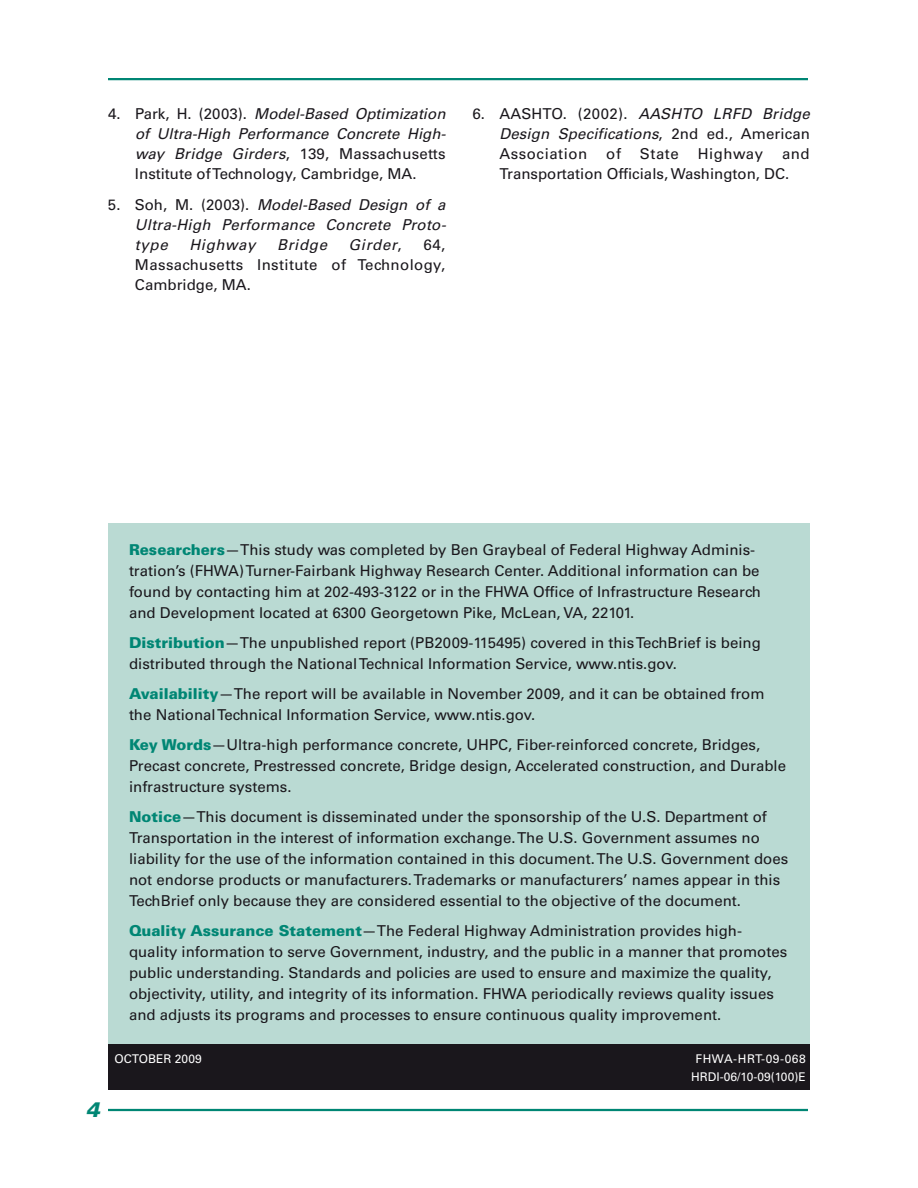
<style>
.page{position:relative;width:918px;height:1188px;background:#fff}
.page>*{position:absolute;margin:0;border:0;box-sizing:border-box;transform-origin:0 0}
.t1{font:italic 900 21px "Univers LT Std";color:#008674}
.t2{font:15px/21px "Univers LT Std";color:#1a171c}
.t3{font:italic 15px/20.1px "Univers LT Std";color:#1a171c;text-align:justify}
.t4{font:italic 15px "Univers LT Std";letter-spacing:.045em;color:#1a171c}
.t5{font:15px "Univers LT Std";letter-spacing:.035em;color:#1a171c}
.t6{font:12px/18px "Univers LT Std";letter-spacing:.005em;color:#fff;text-align:center}
.s1{font-style:normal}
.s2{font-style:italic}
.s3{font-weight:900;color:#008674}
</style>
<div class="page">
<hr style="left:108px;top:1109px;width:700px;height:2px;background:#008674">
<hr style="left:108px;top:78px;width:700px;height:2px;background:#008674">
<div style="left:108px;top:523px;width:702px;height:532px;background:#badad3"></div>
<div style="left:108px;top:1045px;width:702px;height:45px;background:#1a171c"></div>
<p class="t3" style="left:135px;top:104px;width:312px;text-indent:-27px"><span class="s1">4. Park, H. (2003).</span> Model-Based Optimization of Ultra-High Performance Concrete High&shy;way Bridge Girders<span class="s1">, 139, Massachusetts Institute of Technology, Cambridge, MA.</span></p>
<p class="t3" style="left:135px;top:195px;width:313px;text-indent:-27px"><span class="s1">5. Soh, M. (2003).</span> Model-Based Design of a Ultra-High Performance Concrete Proto&shy;type</p>
<p class="t4" style="left:189px;top:236px;width:68px">Highway</p>
<p class="t3" style="left:277px;top:235px;width:51px">Bridge</p>
<p class="t3" style="left:349px;top:235px;width:55px">Girder<span class="s1">,</span></p>
<p class="t2" style="left:135px;top:235px;width:312px;line-height:20.1px;text-align:justify;text-indent:288px">64, Massachusetts Institute of Technology, Cambridge, MA.</p>
<p class="t2" style="left:500px;top:104px;width:312px;line-height:20.1px;text-align:justify;text-indent:-27px">6. AASHTO. (2002). <span class="s2">AASHTO LRFD Bridge Design Specifications</span>, 2nd ed., American Association</p>
<p class="t2" style="left:606px;top:143px;width:16px">of</p>
<p class="t2" style="left:640px;top:143px;width:40px">State</p>
<p class="t5" style="left:698px;top:145px;width:67px">Highway</p>
<p class="t2" style="left:500px;top:144px;width:312px;line-height:20.1px;text-indent:283px">and<br>Transportation Officials, Washington, DC.</p>
<h1 class="t1" style="left:86px;top:1096px;width:16px">4</h1>
<p class="t2" style="left:129px;top:539px;width:634px"><span class="s3">Researchers</span>—This study was completed by Ben Graybeal of Federal Highway Adminis&shy;tration’s (FHWA) Turner-Fairbank Highway Research Center. Additional information can be found by contacting him at 202-493-3122 or in the FHWA Office of Infrastructure Research and Development located at 6300 Georgetown Pike, McLean, VA, 22101.</p>
<p class="t2" style="left:129px;top:632px;width:633px"><span class="s3">Distribution</span>—The unpublished report (PB2009-115495) covered in this TechBrief is being distributed through the National Technical Information Service, www.ntis.gov.</p>
<p class="t2" style="left:129px;top:683px;width:637px"><span class="s3">Availability</span>—The report will be available in November 2009, and it can be obtained from the National Technical Information Service, www.ntis.gov.</p>
<p class="t2" style="left:129px;top:734px;width:659px"><span class="s3">Key Words</span>—Ultra-high performance concrete, UHPC, Fiber-reinforced concrete, Bridges,<br>Precast concrete, Prestressed concrete, Bridge design, Accelerated construction, and Durable infrastructure systems.</p>
<p class="t2" style="left:129px;top:806px;width:661px"><span class="s3">Notice</span>—This document is disseminated under the sponsorship of the U.S. Department of Transportation in the interest of information exchange. The U.S. Government assumes no liability for the use of the information contained in this document. The U.S. Government does not endorse products or manufacturers. Trademarks or manufacturers’ names appear in this TechBrief only because they are considered essential to the objective of the document.</p>
<p class="t2" style="left:129px;top:920px;width:660px"><span class="s3">Quality Assurance Statement</span>—The Federal Highway Administration provides high&shy;quality information to serve Government, industry, and the public in a manner that promotes public understanding. Standards and policies are used to ensure and maximize the quality, objectivity, utility, and integrity of its information. FHWA periodically reviews quality issues and adjusts its programs and processes to ensure continuous quality improvement.</p>
<p class="t6" style="left:114px;top:1050px;width:10px">octob</p>
<p class="t6" style="left:156px;top:1050px;width:47px">er 2009</p>
<p class="t6" style="left:691px;top:1050px;width:116px">FHWA-HRT-09-068<br>HRDI-06/10-09(100)E</p>
</div>
